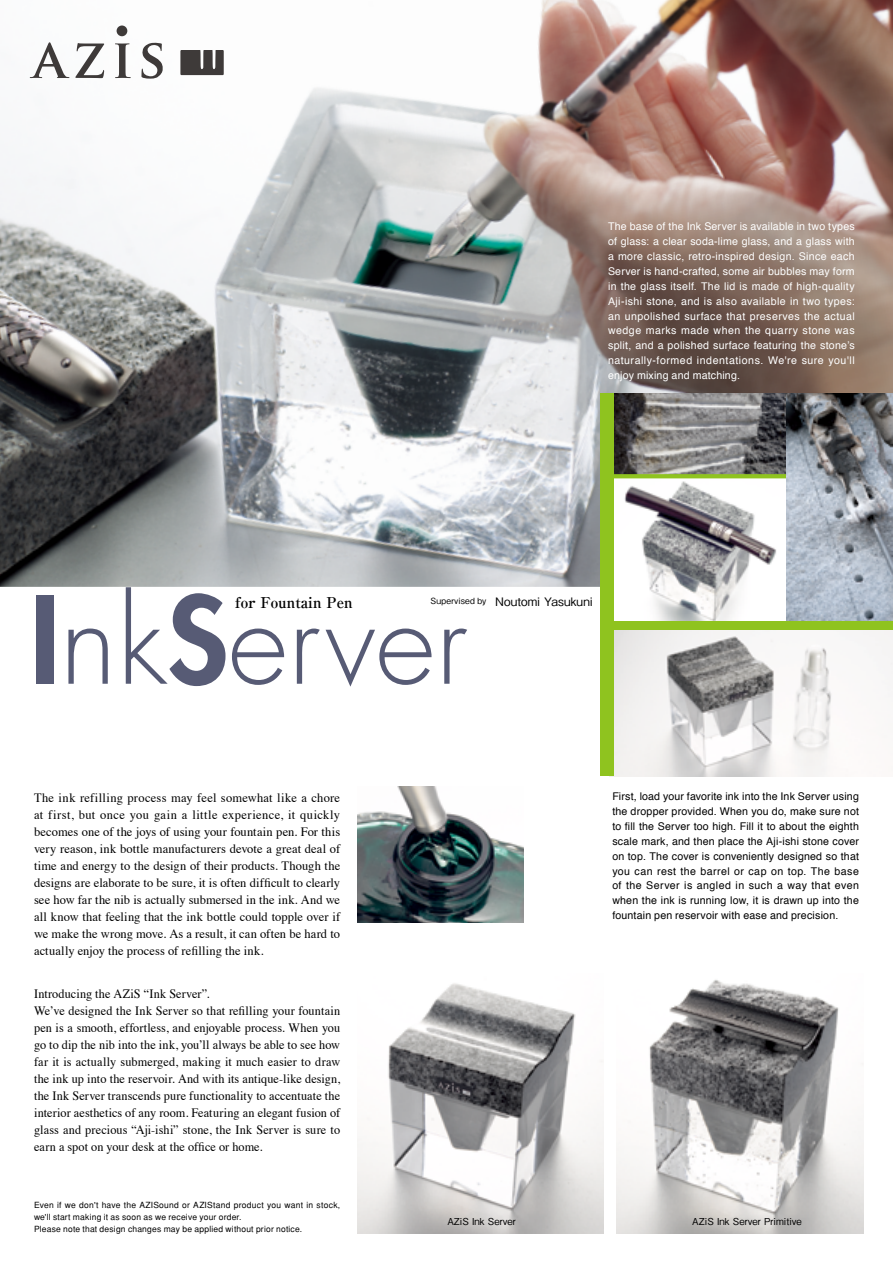
<style>
.page{position:relative;width:893px;height:1263px;background:#fff}
.page>*{position:absolute;margin:0;border:0;box-sizing:border-box;transform-origin:0 0}
.t1{font:300 117px "Futura";color:#575b75}
.t2{font:700 14.85px "Ryumin Pro";color:#000}
.t3{font:12.75px/17px "Times";letter-spacing:.005em;color:#000;text-align:justify}
.t4{font:12.75px/17px "Times";letter-spacing:.005em;color:#000;scale:.96 1}
.t5{font:500 11.7px "Gothic BBB Pro";letter-spacing:.01em;color:#000}
.t6{font:10.65px/14.9px "Helvetica";letter-spacing:.04em;color:#fff;text-align:justify}
.t7{font:10.65px/14.9px "Helvetica";letter-spacing:.015em;color:#000;text-align:justify}
.t8{font:500 9.6px "Gothic BBB Pro";color:#000}
.t9{font:500 8.55px/11.7px "Gothic BBB";letter-spacing:.025em;color:#000}
.t10{font:500 8.55px "Gothic BBB Pro";letter-spacing:.02em;color:#000}
.s1{font-weight:800}
</style>
<div class="page">
<img style="left:0;top:0;width:893px;height:587px">
<img style="left:617px;top:980px;width:246px;height:253px">
<img style="left:357px;top:983px;width:247px;height:250px">
<img style="left:357px;top:787px;width:166px;height:136px">
<svg style="left:30px;top:42px;width:39px;height:36px"></svg>
<svg style="left:75px;top:43px;width:29px;height:35px"></svg>
<svg style="left:115px;top:43px;width:16px;height:35px"></svg>
<svg style="left:141px;top:42px;width:23px;height:37px"></svg>
<div style="left:117px;top:26px;width:10px;height:10px;background:#3e3a39;border-radius:50%"></div>
<svg style="left:180px;top:50px;width:44px;height:25px"></svg>
<img style="left:614px;top:629px;width:279px;height:147px">
<img style="left:614px;top:393px;width:173px;height:81px">
<img style="left:614px;top:478px;width:173px;height:143px">
<div style="left:601px;top:393px;width:13px;height:383px;background:#8fc31f"></div>
<svg style="left:614px;top:474px;width:173px;height:4px"></svg>
<img style="left:787px;top:393px;width:106px;height:228px">
<div style="left:608px;top:621px;width:285px;height:8px;background:#8fc31f"></div>
<p class="t6" style="left:608px;top:219px;width:248px">The base of the Ink Server is available in two types of glass a: clear soda-lime glass, and a glass with a more classic, retro-inspired design. Since each Server is hand-crafted, some air bubbles may form in the glass itself. The lid is made of high-quality Aji-ishi stone, and is also available in two types: an unpolished surface that preserves the actual wedge marks made when the quarry stone was split, and a polished surface featuring the stone s’ naturally-formed indentations. We're sure you l l' enjoy mixing and matching.</p>
<h1 class="t1" style="left:30px;top:566px;width:439px"><span class="s1">I</span>nk<span class="s1">S</span>erver</h1>
<p class="t2" style="left:235px;top:590px;width:119px">for Fountain Pen</p>
<p class="t5" style="left:495px;top:592px;width:99px">Noutomi Yasukuni</p>
<p class="t10" style="left:430px;top:594px;width:66px">Supervised by　</p>
<p class="t3" style="left:34px;top:788px;width:308px">The ink refilling process may feel somewhat like a chore at first, but once you gain a little experience, it quickly becomes one of the joys of using your fountain pen. For this very reason, ink bottle manufacturers devote a great deal of time and energy to the design of their products. Though the designs are elaborate to be sure isit, often difficult to clearly see how far the nib is actually submersed in the ink. And we all know that feeling that the ink bottle could topple over if we make the wrong move. As a result it, can often be hard to actually enjoy the process of refilling the ink.</p>
<p class="t4" style="left:34px;top:984px;width:320px">Introducing the AZiS “Ink Server .“<br>We’ve designed the Ink Server so that refilling your fountain pen is a smooth, effortless, and enjoyable process. When you go to dip the nib into the ink, you l l’ always be able to see how far it is actually submerged, making it much easier to draw the ink up into the reservoir. And with its antique-like design, the Ink Server transcends pure functionality to accentuate the interior aesthetics of any room. Featuring an elegant fusion of glass and precious “Aji-ishi” stone, the Ink Server is sure to earn a spot on your desk at the office or home.</p>
<p class="t9" style="left:34px;top:1199px;width:308px">Even if we don t' have the AZISound or AZIStand product you want in stock, we l l' start making it as soon as we receive your order.<br>Please note that design changes may be applied without prior notice.</p>
<p class="t7" style="left:612px;top:789px;width:248px">First, load your favorite ink into the Ink Server using the dropper provided. When you do, make sure not to fill the Server too high. Fill it to about the eighth scale mark, and then place the Aji-ishi stone cover on top. The cover is conveniently designed so that you can rest the barrel or cap on top. The base of the Server is angled in such a way that even when the ink is running low isit, drawn up into the fountain pen reservoir with ease and precision.</p>
<p class="t8" style="left:447px;top:1213px;width:70px">AZiS Ink Server</p>
<p class="t8" style="left:692px;top:1213px;width:111px">AZiS Ink Server Primitive</p>
</div>
